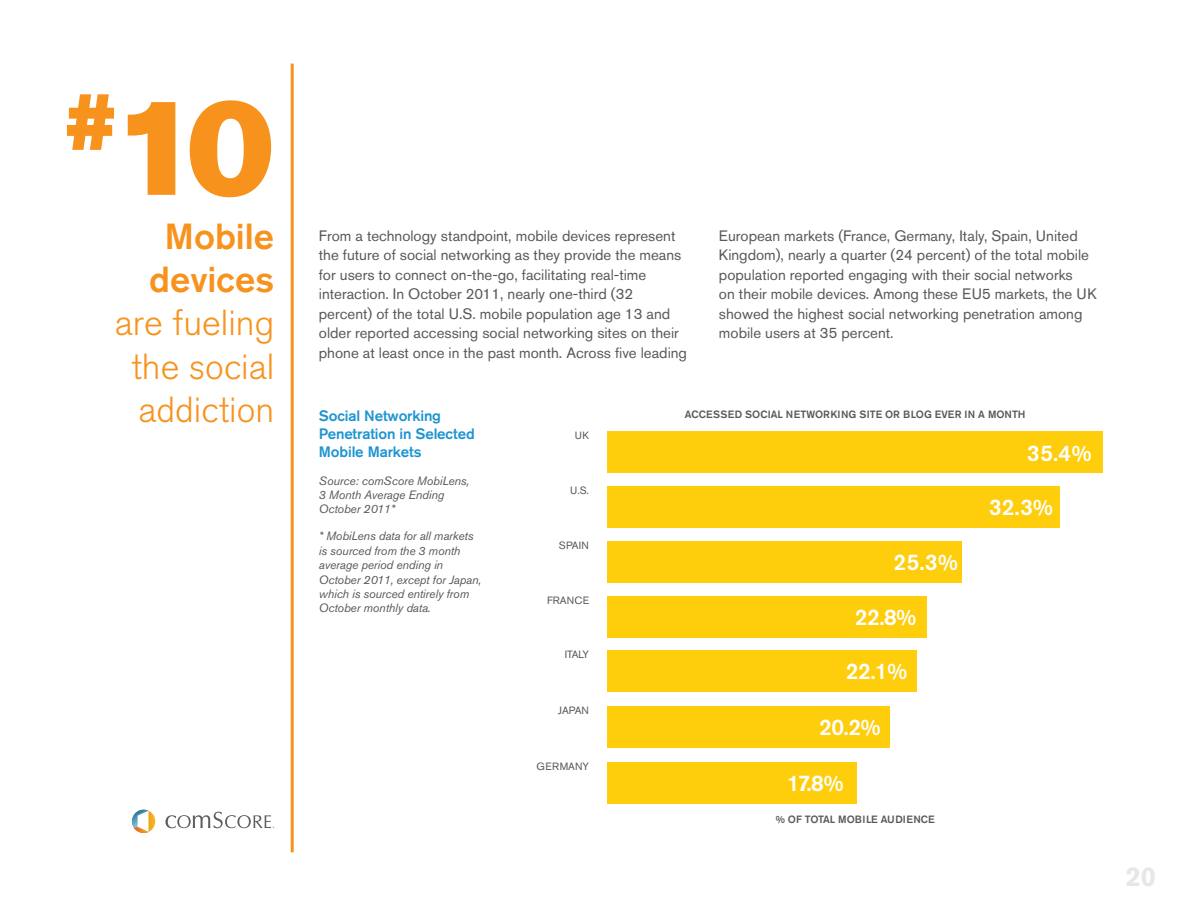
<style>
.page{position:relative;width:1188px;height:918px;background:#fff}
.page>*{position:absolute;margin:0;border:0;box-sizing:border-box;transform-origin:0 0}
.t1{font:135px "Akzidenz Grotesk Pro Super";color:#f7931d}
.t2{font:300 36px/43.2px "Akzidenz Grotesk Pro";color:#f7931d;text-align:right}
.t3{font:700 27px "Akzidenz Grotesk Pro";color:#e6e7e9}
.t4{font:500 22.5px "Akzidenz Grotesk Pro";letter-spacing:-.01em;color:#fff}
.t5{font:15px/19.5px "Akzidenz Grotesk Pro";color:#57585a}
.t6{font:500 15px/18px "Akzidenz Grotesk Pro";letter-spacing:-.01em;color:#1c94d2}
.t7{font:italic 12px/14.4px "Akzidenz Grotesk Pro";letter-spacing:-.01em;color:#57585a}
.t8{font:500 10.5px "Akzidenz Grotesk Pro";color:#57585a}
.t9{font:10.5px "Akzidenz Grotesk Pro";color:#57585a}
.t10{font:10.5px "Akzidenz Grotesk Pro";letter-spacing:.02em;color:#57585a}
.s1{font-weight:500}
</style>
<div class="page">
<hr style="left:291px;top:64px;width:3px;height:788px;background:#f7931d">
<svg style="left:165px;top:812px;width:109px;height:16px"></svg>
<svg style="left:132px;top:810px;width:24px;height:23px"></svg>
<div style="left:608px;top:596px;width:319px;height:41px;background:#fecd0c"></div>
<div style="left:607px;top:650px;width:310px;height:41px;background:#fecd0c"></div>
<div style="left:607px;top:706px;width:283px;height:41px;background:#fecd0c"></div>
<div style="left:607px;top:762px;width:249px;height:41px;background:#fecd0c"></div>
<div style="left:608px;top:486px;width:452px;height:41px;background:#fecd0c"></div>
<div style="left:608px;top:541px;width:354px;height:41px;background:#fecd0c"></div>
<div style="left:608px;top:432px;width:495px;height:41px;background:#fecd0c"></div>
<p class="t1" style="left:64px;top:60px;width:211px"><sup>#</sup>10</p>
<p class="t2" style="left:115px;top:215px;width:161px"><span class="s1">Mobile devices </span>are fueling the social addiction</p>
<p class="t5" style="left:319px;top:226px;width:370px">From a technology standpoint, mobile devices represent the future of social networking as they provide the means for users to connect on-the-go, facilitating real-time interaction. In October 2011, nearly one-third (32 percent) of the total U.S. mobile population age 13 and older reported accessing social networking sites on their phone at least once in the past month. Across five leading</p>
<p class="t5" style="left:719px;top:226px;width:379px">European markets (France, Germany, Italy, Spain, United Kingdom), nearly a quarter (24 percent) of the total mobile population reported engaging with their social networks<br>on their mobile devices. Among these EU5 markets, the UK showed the highest social networking penetration among mobile users at 35 percent.</p>
<p class="t6" style="left:319px;top:407px;width:157px">Social Networking<br>Penetration in Selected<br>Mobile Markets</p>
<p class="t7" style="left:319px;top:473px;width:152px">Source: comScore MobiLens,<br>3 Month Average Ending<br>October 2011*</p>
<p class="t7" style="left:319px;top:529px;width:164px">* MobiLens data for all markets is sourced from the 3 month average period ending in<br>October 2011, except for Japan, which is sourced entirely from<br>October monthly data.</p>
<p class="t9" style="left:575px;top:429px;width:16px">UK</p>
<p class="t9" style="left:570px;top:484px;width:20px">U.S.</p>
<p class="t9" style="left:559px;top:539px;width:32px">SPAIN</p>
<p class="t9" style="left:547px;top:593px;width:43px">FRANCE</p>
<p class="t9" style="left:565px;top:647px;width:26px">ITALY</p>
<p class="t9" style="left:558px;top:704px;width:32px">JAPAN</p>
<p class="t10" style="left:537px;top:760px;width:54px">GERMANY</p>
<p class="t8" style="left:685px;top:407px;width:342px">ACCESSED SOCIAL NETWORKING SITE OR BLOG EVER IN A MONTH</p>
<p class="t4" style="left:894px;top:548px;width:66px">25.3%</p>
<p class="t4" style="left:855px;top:603px;width:63px">22.8%</p>
<p class="t4" style="left:846px;top:657px;width:63px">22.1%</p>
<p class="t4" style="left:819px;top:713px;width:63px">20.2%</p>
<p class="t4" style="left:787px;top:769px;width:58px">17.8%</p>
<p class="t8" style="left:776px;top:813px;width:160px">% OF TOTAL MOBILE AUDIENCE</p>
<p class="t4" style="left:1027px;top:438px;width:66px">35.4%</p>
<p class="t4" style="left:989px;top:493px;width:66px">32.3%</p>
<h3 class="t3" style="left:1126px;top:859px;width:32px">20</h3>
</div>
